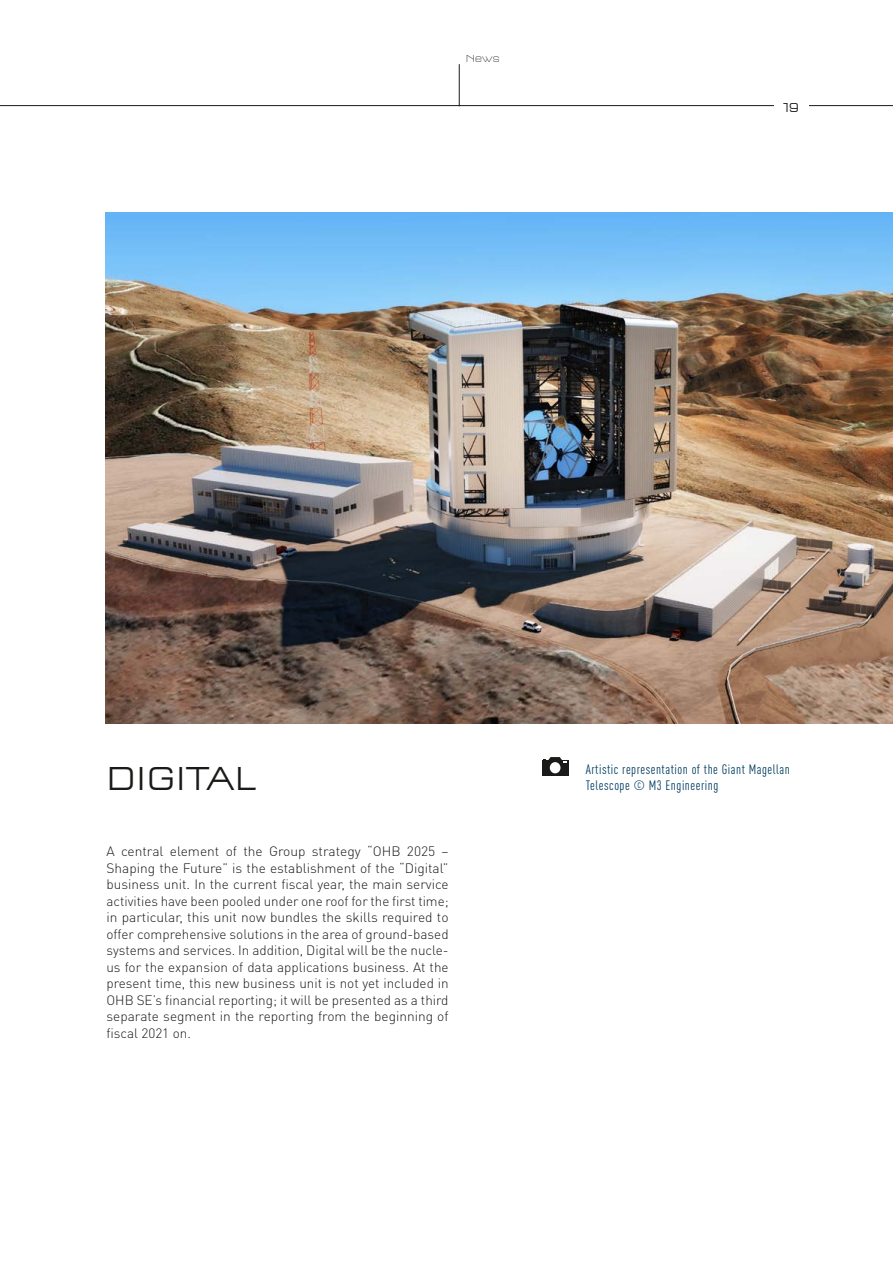
<style>
.page{position:relative;width:893px;height:1263px;background:#fff}
.page>*{position:absolute;margin:0;border:0;box-sizing:border-box;transform-origin:0 0}
.t1{font:300 34.5px "Q Type Square OT";letter-spacing:.01em;color:#1a1a18}
.t2{font:300 13.5px/16.5px "DIN Pro";color:#1a1a18;text-align:justify}
.t3{font:condensed 13.5px/16.5px "DIN Pro";letter-spacing:.04em;color:#003d61}
.t4{font:300 13.5px "Q Type Square OT";color:#1a1a18}
.t5{font:300 expanded 10.5px "Q Type Square OT";color:#1a1a18}
</style>
<div class="page">
<img style="left:106px;top:213px;width:787px;height:510px">
<div style="left:542px;top:760px;width:27px;height:15px;background:#1a1a18"></div>
<div style="left:550px;top:762px;width:10px;height:11px;background:#fff;border-radius:50%"></div>
<svg style="left:543px;top:757px;width:24px;height:6px"></svg>
<hr style="left:0;top:105px;width:893px;height:1px;background:#1a1a18">
<hr style="left:459px;top:65px;width:1px;height:41px;background:#1a1a18">
<div style="left:774px;top:96px;width:34px;height:20px;background:#fff"></div>
<p class="t5" style="left:466px;top:52px;width:36px">News</p>
<p class="t4" style="left:783px;top:99px;width:17px">19</p>
<h1 class="t1" style="left:107px;top:758px;width:151px">DIGITAL</h1>
<p class="t2" style="left:106px;top:842px;width:344px">A central element of the Group strategy “OHB 2025 – Shaping the Future” is the establishment of the “Digital” business unit. In the current fiscal year, the main service activities have been pooled under one roof for the first time; in particular, this unit now bundles the skills required to offer comprehensive solutions in the area of ground-based systems and services. In addition, Digital will be the nucle&shy;us for the expansion of data applications business. At the present time, this new business unit is not yet included in OHB SE’s financial reporting; it will be presented as a third separate segment in the reporting from the beginning of fiscal 2021 on.</p>
<p class="t3" style="left:586px;top:761px;width:206px">Artistic representation of the Giant Magellan<br>Telescope © M3 Engineering</p>
</div>
